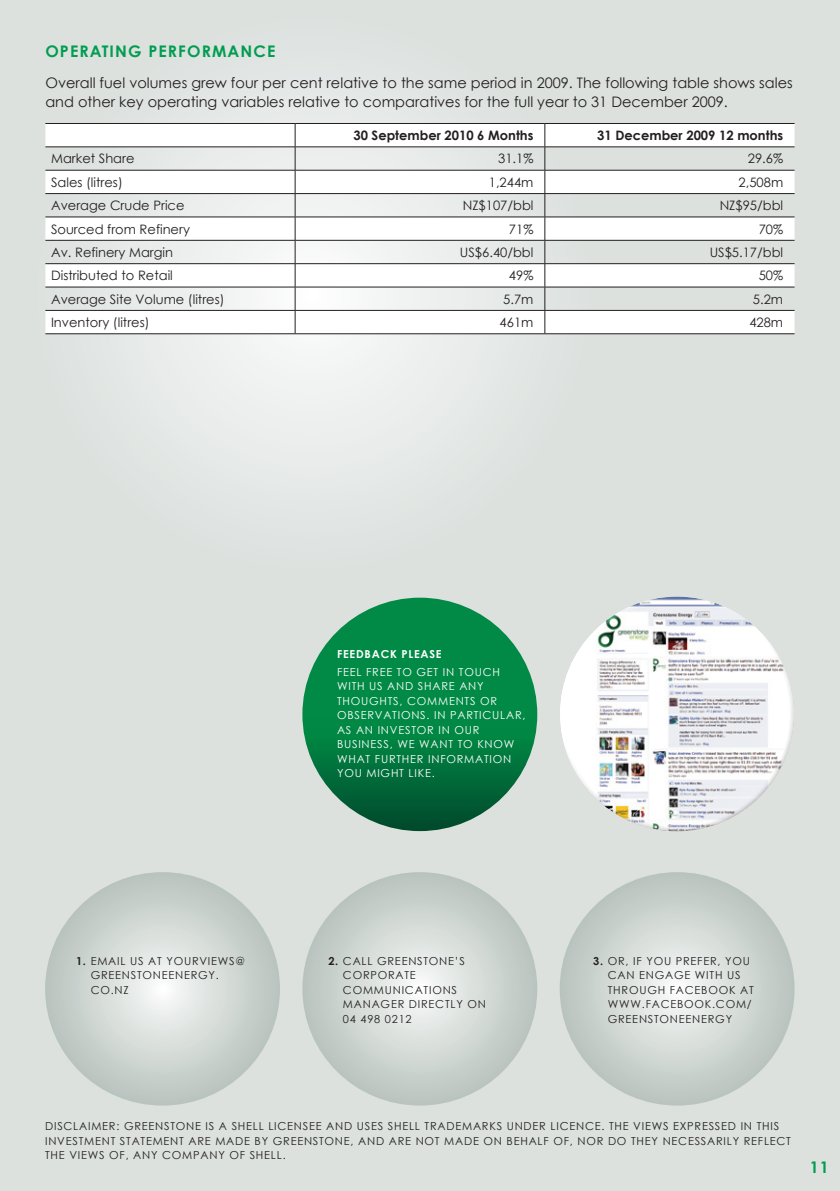
<style>
.page{position:relative;width:840px;height:1191px;background:#fff}
.page>*{position:absolute;margin:0;border:0;box-sizing:border-box;transform-origin:0 0}
.t1{font:700 16px "Century Gothic";letter-spacing:.07em;color:#009d50}
.t2{font:14.4px/19px "Century Gothic";color:#231f20}
.t3{font:13px "Century Gothic";color:#231f20}
.t4{font:700 13px "Century Gothic";color:#231f20}
.t5{font:11px/14.4px "Century Gothic";letter-spacing:.07em;color:#231f20}
.t6{font:11px/14.4px "Century Gothic";letter-spacing:.07em;color:#fff}
.t7{font:700 11px "Century Gothic";color:#fff}
.s1{font-weight:700}
</style>
<div class="page">
<div style="left:0;top:0;width:839px;height:1191px;background:#dce1de"></div>
<div style="left:557px;top:592px;width:223px;height:179px;background:#fff;opacity:.25"></div>
<div style="left:560px;top:619px;width:235px;height:213px;background:#231f20;opacity:.25"></div>
<svg style="left:302px;top:597px;width:235px;height:234px;background:#017f41"></svg>
<svg style="left:302px;top:872px;width:235px;height:233px"></svg>
<svg style="left:560px;top:872px;width:234px;height:233px"></svg>
<svg style="left:45px;top:872px;width:235px;height:233px"></svg>
<hr style="left:45px;top:123px;width:250px;height:1px;background:#231f20">
<hr style="left:295px;top:123px;width:249px;height:1px;background:#231f20">
<hr style="left:544px;top:123px;width:250px;height:1px;background:#231f20">
<svg style="left:45px;top:124px;width:749px;height:210px"></svg>
<h1 class="t1" style="left:45px;top:41px;width:231px">Operating performance</h1>
<h2 class="t2" style="left:45px;top:73px;width:748px">OVERALL FUEL VOLUMES GREW FOUR PER CENT RELATIVE TO THE SAME PERIOD IN 2009. THE FOLLOWING TABLE SHOWS SALES<br>AND OTHER KEY OPERATING VARIABLES RELATIVE TO COMPARATIVES FOR THE FULL YEAR TO 31 DECEMBER 2009.</h2>
<p class="t4" style="left:353px;top:127px;width:181px">30 September 2010 6 Months</p>
<p class="t4" style="left:596px;top:127px;width:187px">31 December 2009 12 months</p>
<p class="t3" style="left:51px;top:151px;width:85px">MARKET SHARE</p>
<p class="t3" style="left:498px;top:151px;width:37px">31.1%</p>
<p class="t3" style="left:747px;top:151px;width:37px">29.6%</p>
<p class="t3" style="left:51px;top:174px;width:73px">SALES (LITRES)</p>
<p class="t3" style="left:488px;top:174px;width:46px">1,244M</p>
<p class="t3" style="left:738px;top:174px;width:46px">2,508M</p>
<p class="t3" style="left:51px;top:197px;width:135px">AVERAGE CRUDE PRICE</p>
<p class="t3" style="left:462px;top:197px;width:72px">NZ$107/BBL</p>
<p class="t3" style="left:719px;top:197px;width:65px">NZ$95/BBL</p>
<p class="t3" style="left:51px;top:221px;width:140px">SOURCED FROM REFINERY</p>
<p class="t3" style="left:508px;top:221px;width:26px">71%</p>
<p class="t3" style="left:758px;top:221px;width:26px">70%</p>
<p class="t3" style="left:51px;top:244px;width:123px">AV. REFINERY MARGIN</p>
<p class="t3" style="left:459px;top:244px;width:75px">US$6.40/BBL</p>
<p class="t3" style="left:709px;top:244px;width:75px">US$5.17/BBL</p>
<p class="t3" style="left:51px;top:268px;width:123px">DISTRIBUTED TO RETAIL</p>
<p class="t3" style="left:508px;top:268px;width:26px">49%</p>
<p class="t3" style="left:758px;top:268px;width:26px">50%</p>
<p class="t3" style="left:51px;top:291px;width:175px">AVERAGE SITE VOLUME (LITRES)</p>
<p class="t3" style="left:503px;top:291px;width:32px">5.7M</p>
<p class="t3" style="left:752px;top:291px;width:32px">5.2M</p>
<p class="t3" style="left:51px;top:314px;width:100px">INVENTORY (LITRES)</p>
<p class="t3" style="left:499px;top:314px;width:35px">461M</p>
<p class="t3" style="left:748px;top:314px;width:35px">428M</p>
<p class="t7" style="left:337px;top:647px;width:8px">FEED</p>
<p class="t7" style="left:364px;top:647px;width:17px">BACK</p>
<p class="t7" style="left:401px;top:647px;width:8px">PLEA</p>
<p class="t7" style="left:429px;top:647px;width:12px">SE</p>
<p class="t6" style="left:337px;top:664px;width:7px">FEEL</p>
<p class="t6" style="left:366px;top:664px;width:59px">FREE TO GET</p>
<p class="t6" style="left:442px;top:664px;width:58px">IN TOUCH</p>
<p class="t6" style="left:337px;top:679px;width:8px">WIT</p>
<p class="t6" style="left:337px;top:679px;width:148px;text-indent:20px">H US AN D SHARE ANY<br>THOUGHTS, COMMENTS</p>
<p class="t6" style="left:480px;top:693px;width:19px">O R</p>
<p class="t6" style="left:337px;top:708px;width:9px">OBSE</p>
<p class="t6" style="left:367px;top:708px;width:24px">RVATIONS</p>
<p class="t6" style="left:426px;top:708px;width:100px">. IN PARTICULAR,</p>
<p class="t6" style="left:337px;top:722px;width:69px">AS AN INVESTO</p>
<p class="t6" style="left:427px;top:722px;width:54px">R IN OUR</p>
<p class="t6" style="left:337px;top:737px;width:23px">BUSINESS</p>
<p class="t6" style="left:389px;top:737px;width:39px">, WE WANT</p>
<p class="t6" style="left:457px;top:737px;width:30px">TO KNOW</p>
<p class="t6" style="left:337px;top:751px;width:99px">WHAT FURTHER INFO</p>
<p class="t6" style="left:456px;top:751px;width:17px">RMATION</p>
<p class="t6" style="left:337px;top:766px;width:38px">YOU MIG</p>
<p class="t6" style="left:391px;top:766px;width:24px">HT LIKE</p>
<p class="t6" style="left:431px;top:766px;width:5px">.</p>
<p class="t5" style="left:76px;top:953px;width:23px"><span class="s1">1.</span> EMAIL</p>
<p class="t5" style="left:130px;top:953px;width:86px">US AT YO URVIEWS</p>
<p class="t5" style="left:235px;top:953px;width:11px">@</p>
<p class="t5" style="left:91px;top:967px;width:27px">GREENSTONEENE</p>
<p class="t5" style="left:191px;top:967px;width:30px">RGY.</p>
<p class="t5" style="left:91px;top:982px;width:32px">CO.NZ</p>
<p class="t5" style="left:328px;top:953px;width:22px"><span class="s1">2.</span> CALL</p>
<p class="t5" style="left:377px;top:953px;width:27px">GREENSTONE</p>
<p class="t5" style="left:454px;top:953px;width:10px">’S</p>
<p class="t5" style="left:343px;top:967px;width:61px">CORPORATE<br>COMM</p>
<p class="t5" style="left:384px;top:982px;width:16px">UNICATIONS</p>
<p class="t5" style="left:343px;top:996px;width:10px">MANAGE</p>
<p class="t5" style="left:397px;top:996px;width:39px">R DIRECTL</p>
<p class="t5" style="left:456px;top:996px;width:21px">Y ON</p>
<p class="t5" style="left:343px;top:1011px;width:70px">04 498 0212</p>
<p class="t5" style="left:607px;top:953px;width:144px;text-indent:-15px"><span class="s1">3.</span> OR, IF YOU PREFER, YOU<br>CAN</p>
<p class="t5" style="left:638px;top:967px;width:10px">ENGAGE</p>
<p class="t5" style="left:694px;top:967px;width:8px">WIT</p>
<p class="t5" style="left:714px;top:967px;width:26px">H US</p>
<p class="t5" style="left:607px;top:982px;width:78px">THROUGH FACEBOOK</p>
<p class="t5" style="left:739px;top:982px;width:8px">AT</p>
<p class="t5" style="left:607px;top:996px;width:12px">WWW</p>
<p class="t5" style="left:641px;top:996px;width:13px">.FACEBOOK</p>
<p class="t5" style="left:711px;top:996px;width:15px">.COM</p>
<p class="t5" style="left:746px;top:996px;width:6px">/</p>
<p class="t5" style="left:607px;top:1011px;width:27px">GREENSTONEENE</p>
<p class="t5" style="left:707px;top:1011px;width:26px">RGY</p>
<p class="t5" style="left:45px;top:1119px;width:105px">DISCLAIMER: GREENSTONE</p>
<p class="t5" style="left:205px;top:1119px;width:48px">IS A SHELL</p>
<p class="t5" style="left:268px;top:1119px;width:8px">LICENSEE</p>
<p class="t5" style="left:326px;top:1119px;width:46px">AN D USES</p>
<p class="t5" style="left:387px;top:1119px;width:21px">SHELL</p>
<p class="t5" style="left:424px;top:1119px;width:40px">TRADEMA</p>
<p class="t5" style="left:481px;top:1119px;width:77px">RKS UN DER LICENCE</p>
<p class="t5" style="left:601px;top:1119px;width:48px">. THE VIEWS</p>
<p class="t5" style="left:672px;top:1119px;width:36px">EXPRESSE</p>
<p class="t5" style="left:727px;top:1119px;width:48px">D IN THIS</p>
<p class="t5" style="left:45px;top:1133px;width:29px">INVESTMENT</p>
<p class="t5" style="left:120px;top:1133px;width:15px">STATEMENT</p>
<p class="t5" style="left:188px;top:1133px;width:111px">ARE MADE BY GREENSTONE</p>
<p class="t5" style="left:350px;top:1133px;width:74px">, AND ARE NOT</p>
<p class="t5" style="left:444px;top:1133px;width:49px">MADEON</p>
<p class="t5" style="left:506px;top:1133px;width:30px">BEHALF</p>
<p class="t5" style="left:553px;top:1133px;width:118px">OF, NO R DO THEY NECESSA</p>
<p class="t5" style="left:715px;top:1133px;width:43px">RILY REFLECT</p>
<p class="t5" style="left:45px;top:1148px;width:41px">THE VIEWS</p>
<p class="t5" style="left:109px;top:1148px;width:64px">OF, ANY COM</p>
<p class="t5" style="left:193px;top:1148px;width:94px">PANY OF SHELL.</p>
<h1 class="t1" style="left:809px;top:1157px;width:21px">11</h1>
</div>
